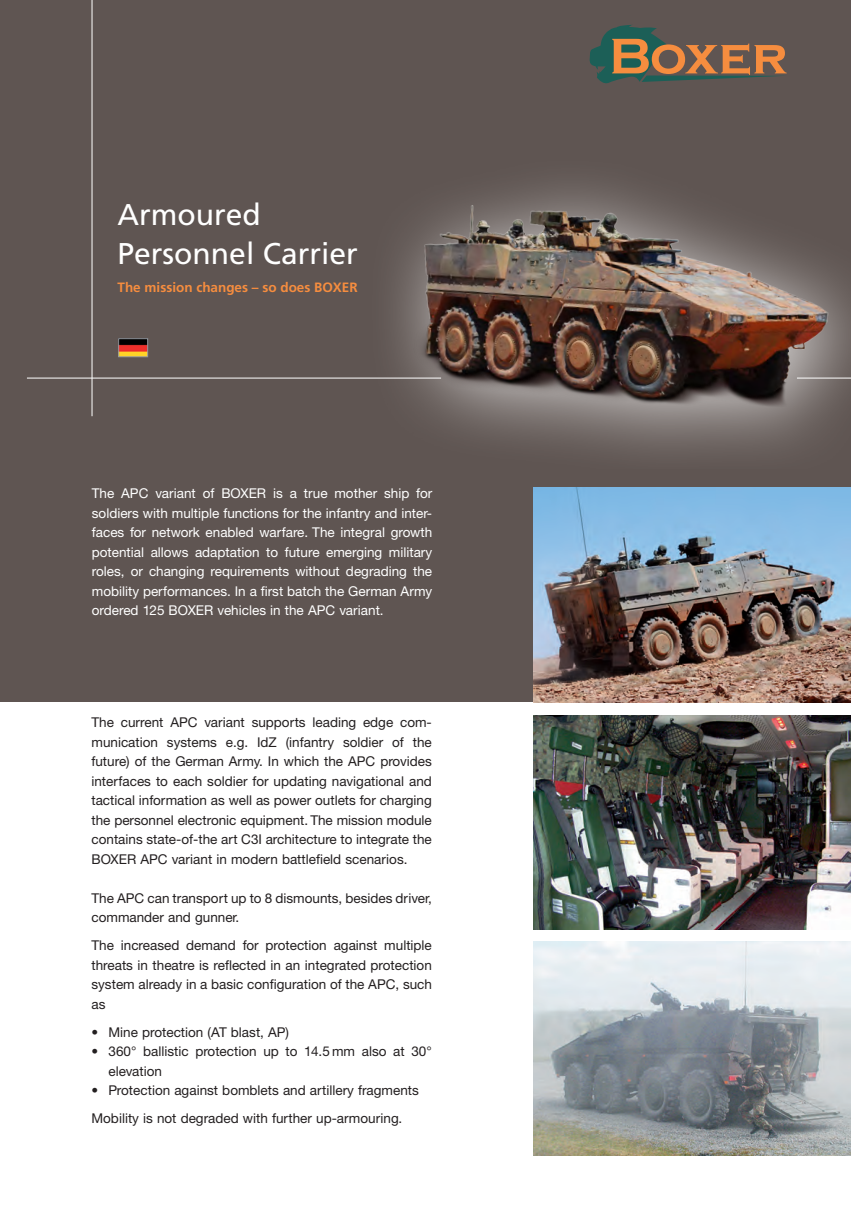
<style>
.page{position:relative;width:851px;height:1221px;background:#fff}
.page>*{position:absolute;margin:0;border:0;box-sizing:border-box;transform-origin:0 0}
.t1{font:30px/39px "Frutiger";color:#fff}
.t2{font:13.5px/19.5px "Helvetica Neue CE";color:#231f20}
.t3{font:13.5px/19.5px "Helvetica Neue CE";color:#fff;text-align:justify}
.t4{font:700 13.5px "Frutiger";color:#f68d3f}
</style>
<div class="page">
<div style="left:0;top:0;width:850px;height:702px;background:#5f5552"></div>
<hr style="left:27px;top:377px;width:414px;height:1px;background:#fff">
<hr style="left:92px;top:0;width:1px;height:416px;background:#fff">
<div style="left:345px;top:140px;width:505px;height:328px;background:#fff;opacity:.75"></div>
<img style="left:390px;top:176px;width:460px;height:244px">
<hr style="left:796px;top:377px;width:54px;height:1px;background:#fff">
<svg style="left:589px;top:25px;width:198px;height:59px"></svg>
<img style="left:121px;top:340px;width:25px;height:15px">
<div style="left:119px;top:338px;width:29px;height:19px;border:1px solid #93979e"></div>
<img style="left:533px;top:488px;width:317px;height:214px">
<img style="left:533px;top:715px;width:317px;height:214px">
<img style="left:533px;top:941px;width:317px;height:214px">
<h1 class="t1" style="left:117px;top:194px;width:242px">Armoured<br>Personnel Carrier</h1>
<p class="t4" style="left:117px;top:279px;width:242px">The mission changes – so does BOXER</p>
<p class="t3" style="left:92px;top:483px;width:342px">The APC variant of BOXER is a true mother ship for soldiers with multiple functions for the infantry and inter&shy;faces for network enabled warfare. The integral growth potential allows adaptation to future emerging military roles, or changing requirements without degrading the mobility performances. In a first batch the German Army ordered 125 BOXER vehicles in the APC variant.</p>
<p class="t2" style="left:91px;top:712px;width:342px;text-align:justify">The current APC variant supports leading edge com&shy;munication systems e.g. IdZ (infantry soldier of the future) of the German Army. In which the APC provides interfaces to each soldier for updating navigational and tactical information as well as power outlets for charging the personnel electronic equipment. The mission module contains state-of-the art C3I architecture to integrate the BOXER APC variant in modern battlefield scenarios.</p>
<p class="t2" style="left:91px;top:888px;width:342px">The APC can transport up to 8 dismounts, besides driver, commander and gunner.</p>
<p class="t2" style="left:91px;top:935px;width:342px;text-align:justify">The increased demand for protection against multiple threats in theatre is reflected in an integrated protection system already in a basic configuration of the APC, such as</p>
<p class="t2" style="left:91px;top:1022px;width:199px">• Mine protection (AT blast, AP)</p>
<p class="t2" style="left:108px;top:1041px;width:325px;text-indent:-17px">• 360° ballistic protection up to 14.5 mm also at 30° elevation</p>
<p class="t2" style="left:91px;top:1076px;width:329px;line-height:28px">• Protection against bomblets and artillery fragments<br>Mobility is not degraded with further up-armouring.</p>
</div>
